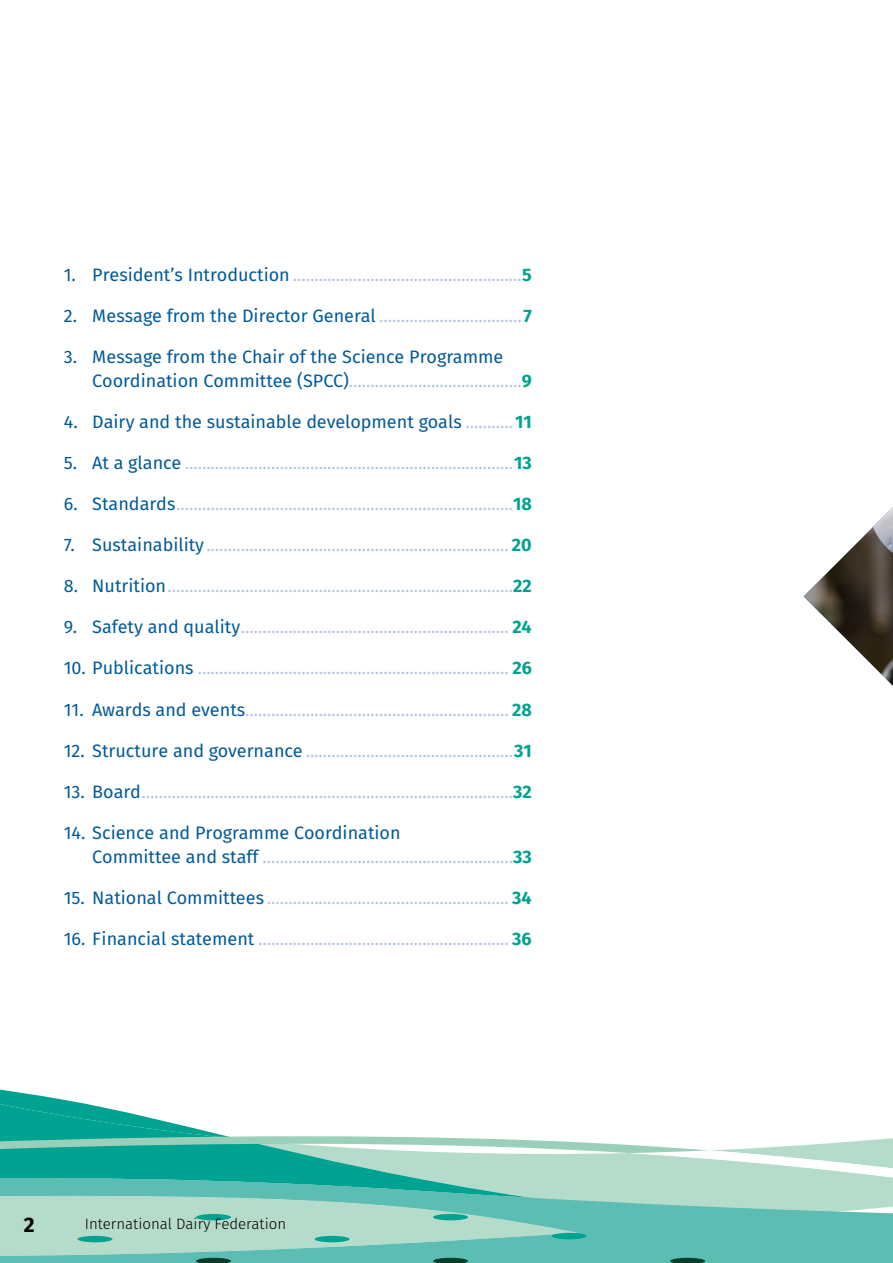
<style>
.page{position:relative;width:893px;height:1263px;background:#fff}
.page>*{position:absolute;margin:0;border:0;box-sizing:border-box;transform-origin:0 0}
.t1{font:700 21px "Fira Sans";color:#000}
.t2{font:18px/24px "Fira Sans";color:#b5c5e1}
.t3{font:18px/24px "Fira Sans";color:#005a9a}
.t4{font:300 15px "Fira Sans";color:#000}
.s1{color:#005a9a}
.s2{font-weight:700;color:#00a291}
.s3{color:#b5c5e1}
</style>
<div class="page">
<svg style="left:0;top:1089px;width:893px;height:174px"></svg>
<img style="left:804px;top:507px;width:89px;height:179px">
<p class="t2" style="left:64px;top:263px;width:469px"><span class="s1">1. President’s Introduction</span> .....................................................<span class="s2">5</span></p>
<p class="t2" style="left:64px;top:304px;width:469px"><span class="s1">2. Message from the Director General</span> .................................<span class="s2">7</span></p>
<p class="t3" style="left:92px;top:345px;width:441px;text-indent:-28px">3. Message from the Chair of the Science Programme<br>Coordination Committee (SPCC)<span class="s3">........................................</span><span class="s2">9</span></p>
<p class="t3" style="left:64px;top:410px;width:469px">4. Dairy and the sustainable development goals <span class="s3">...........</span><span class="s2">11</span></p>
<p class="t2" style="left:64px;top:451px;width:469px"><span class="s1">5. At a glance</span> ............................................................................<span class="s2">13</span></p>
<p class="t2" style="left:64px;top:492px;width:469px"><span class="s1">6. Standards</span>..............................................................................<span class="s2">18</span></p>
<p class="t2" style="left:64px;top:533px;width:470px"><span class="s1">7. Sustainability</span>...................................................................... <span class="s2">20</span></p>
<p class="t2" style="left:64px;top:574px;width:469px"><span class="s1">8. Nutrition</span>................................................................................<span class="s2">22</span></p>
<p class="t2" style="left:64px;top:615px;width:470px"><span class="s1">9. Safety and quality</span>.............................................................. <span class="s2">24</span></p>
<p class="t2" style="left:64px;top:656px;width:470px"><span class="s1">10. Publications</span> ........................................................................ <span class="s2">26</span></p>
<p class="t2" style="left:64px;top:697px;width:469px"><span class="s1">11. Awards and events</span>............................................................. <span class="s2">28</span></p>
<p class="t2" style="left:64px;top:738px;width:469px"><span class="s1">12. Structure and governance</span> ................................................<span class="s2">31</span></p>
<p class="t2" style="left:64px;top:779px;width:469px"><span class="s1">13. Board</span>......................................................................................<span class="s2">32</span></p>
<p class="t2" style="left:92px;top:820px;width:441px;text-indent:-28px"><span class="s1">14. Science and Programme Coordination<br>Committee and staff</span> ..........................................................<span class="s2">33</span></p>
<p class="t2" style="left:64px;top:885px;width:469px"><span class="s1">15. National Committees</span> ........................................................ <span class="s2">34</span></p>
<p class="t2" style="left:64px;top:926px;width:470px"><span class="s1">16. Financial statement</span> .......................................................... <span class="s2">36</span></p>
<p class="t1" style="left:24px;top:1209px;width:12px">2</p>
<p class="t4" style="left:85px;top:1213px;width:203px">International Dairy Federation</p>
</div>
